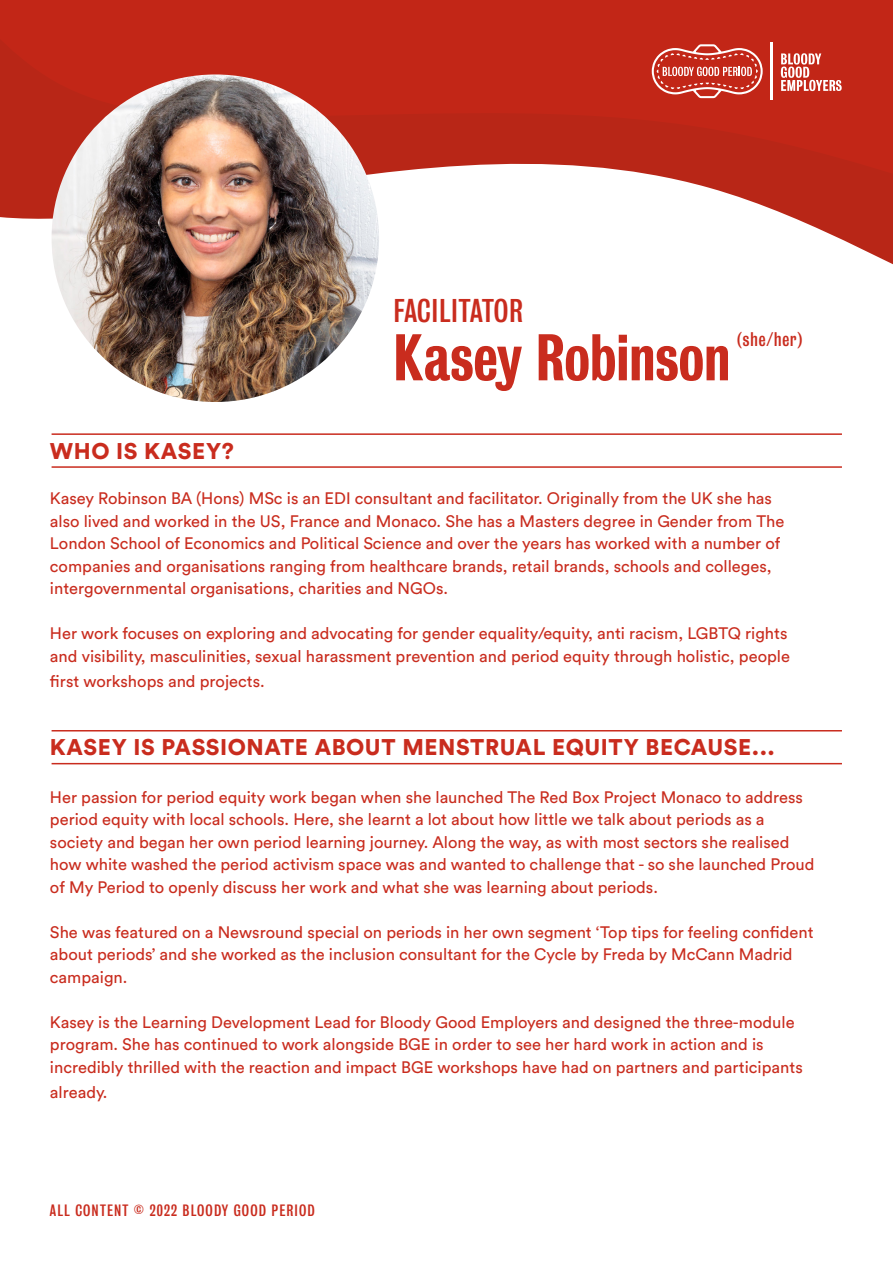
<style>
.page{position:relative;width:893px;height:1263px;background:#fff}
.page>*{position:absolute;margin:0;border:0;box-sizing:border-box;transform-origin:0 0}
.t1{font:500 60px "Bureau Grot Condensed";color:#c92c1e}
.t2{font:30px "Bureau Grot Condensed";letter-spacing:.015em;color:#c92c1e}
.t3{font:900 22.5px "Circular Std";letter-spacing:.025em;color:#c92c1e}
.t4{font:18px "Bureau Grot Condensed";letter-spacing:.05em;color:#c92c1e}
.t5{font:16.5px/22.5px "Circular Std";color:#c92c1e}
.t6{font:15px "Bureau Grot Condensed";letter-spacing:.075em;color:#c92c1e}
</style>
<div class="page">
<hr style="left:52px;top:466px;width:790px;height:2px;background:#c92c1e">
<hr style="left:52px;top:433px;width:790px;height:2px;background:#c92c1e">
<svg style="left:0;top:0;width:893px;height:300px"></svg>
<hr style="left:770px;top:43px;width:2px;height:57px;background:#fff">
<svg style="left:652px;top:44px;width:111px;height:97px;background:#c73f32"></svg>
<svg style="left:781px;top:53px;width:61px;height:81px;background:#cb493c"></svg>
<img style="left:52px;top:74px;width:327px;height:328px;border-radius:164px">
<hr style="left:52px;top:763px;width:790px;height:1px;background:#c92c1e">
<hr style="left:52px;top:730px;width:790px;height:1px;background:#c92c1e">
<h2 class="t2" style="left:393px;top:294px;width:131px">FACILITATOR</h2>
<h1 class="t1" style="left:393px;top:323px;width:338px">Kasey Robinson</h1>
<p class="t4" style="left:737px;top:330px;width:68px">(she/her)</p>
<h3 class="t3" style="left:50px;top:436px;width:185px">WHO IS KASEY?</h3>
<p class="t5" style="left:50px;top:487px;width:736px">Kasey Robinson BA (Hons) MSc is an EDI consultant and facilitator. Originally from the UK she has also lived and worked in the US, France and Monaco. She has a Masters degree in Gender from The London School of Economics and Political Science and over the years has worked with a number of companies and organisations ranging from healthcare brands, retail brands, schools and colleges, intergovernmental organisations, charities and NGOs.</p>
<p class="t5" style="left:50px;top:622px;width:741px">Her work focuses on exploring and advocating for gender equality/equity, anti racism, LGBTQ rights and visibility, masculinities, sexual harassment prevention and period equity through holistic, people</p>
<p class="t5" style="left:50px;top:670px;width:216px">first workshops and projects.</p>
<h3 class="t3" style="left:50px;top:732px;width:726px">KASEY IS PASSIONATE ABOUT MENSTRUAL EQUITY BECAUSE...</h3>
<p class="t5" style="left:50px;top:785px;width:766px">Her passion for period equity work began when she launched The Red Box Project Monaco to address period equity with local schools. Here, she learnt a lot about how little we talk about periods as a society and began her own period learning journey. Along the way, as with most sectors she realised how white washed the period activism space was and wanted to challenge that - so she launched Proud of My Period to openly discuss her work and what she was learning about periods.</p>
<p class="t5" style="left:50px;top:920px;width:765px">She was featured on a Newsround special on periods in her own segment ‘Top tips for feeling confident about periods’ and she worked as the inclusion consultant for the Cycle by Freda by McCann Madrid campaign.</p>
<p class="t5" style="left:50px;top:1010px;width:754px">Kasey is the Learning Development Lead for Bloody Good Employers and designed the three-module program. She has continued to work alongside BGE in order to see her hard work in action and is incredibly thrilled with the reaction and impact BGE workshops have had on partners and participants</p>
<p class="t5" style="left:50px;top:1081px;width:59px">already.</p>
<p class="t6" style="left:50px;top:1202px;width:266px">ALL CONTENT © 2022 BLOODY GOOD PERIOD</p>
</div>
